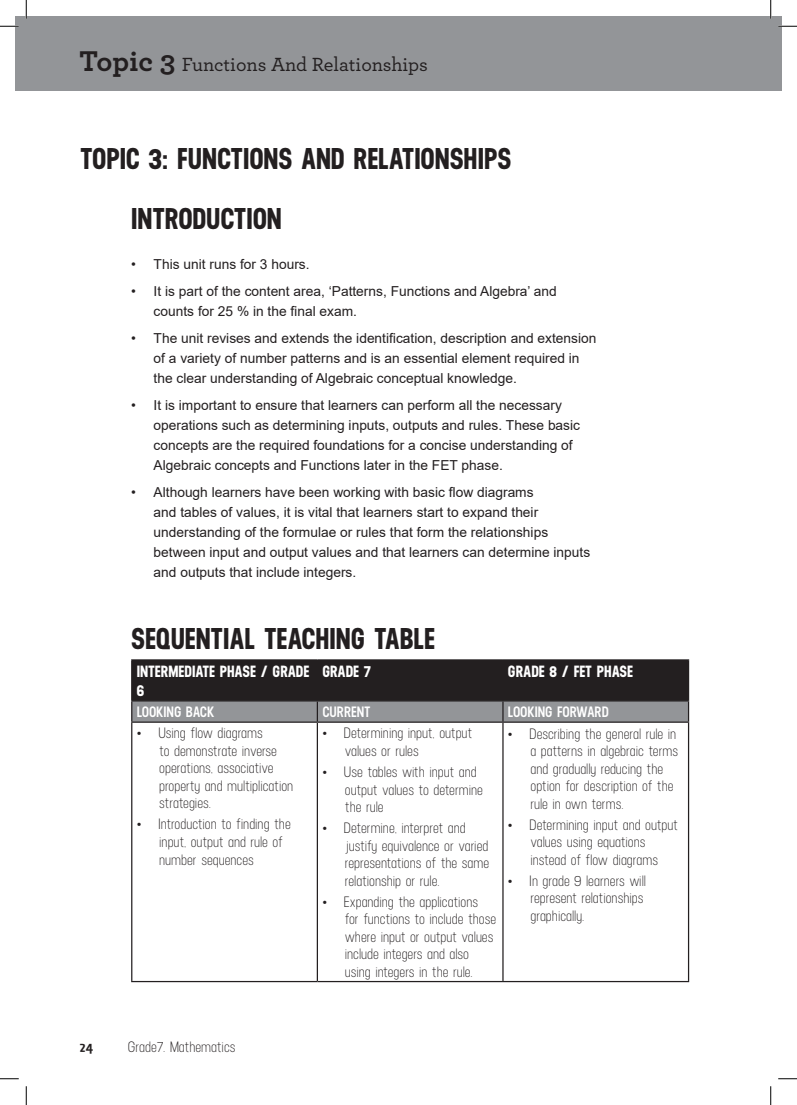
<style>
.page{position:relative;width:797px;height:1105px;background:#fff}
.page>*{position:absolute;margin:0;border:0;box-sizing:border-box;transform-origin:0 0}
.t1{font:700 30px/60px "Neusa";letter-spacing:-.005em;color:#231f20}
.t2{font:500 20px "Archer";color:#231f20}
.t3{font:700 16.25px/18.8px "Neusa";letter-spacing:-.01em;color:#fff}
.t4{font:15px/17.5px "Neusa";color:#231f20}
.t5{font:600 15px "Neusa";letter-spacing:-.01em;color:#fff}
.t6{font:700 15px "Clio C Bold";color:#231f20}
.t7{font:13.75px/20px "Arial";color:#231f20}
.s1{font-weight:700;font-size:30px}
.s2{font-weight:300}
</style>
<div class="page">
<div style="left:16px;top:16px;width:765px;height:75px;background:#939598"></div>
<hr style="left:131px;top:659px;width:186px;height:2px;background:#231f20">
<hr style="left:317px;top:659px;width:186px;height:2px;background:#231f20">
<hr style="left:503px;top:659px;width:186px;height:2px;background:#231f20">
<svg style="left:131px;top:660px;width:558px;height:61px;background:#464446"></svg>
<hr style="left:131px;top:721px;width:186px;height:2px;background:#231f20">
<hr style="left:131px;top:723px;width:1px;height:258px;background:#231f20">
<hr style="left:317px;top:721px;width:186px;height:2px;background:#231f20">
<hr style="left:317px;top:723px;width:1px;height:258px;background:#231f20">
<hr style="left:503px;top:721px;width:186px;height:2px;background:#231f20">
<hr style="left:502px;top:723px;width:1px;height:258px;background:#231f20">
<hr style="left:688px;top:723px;width:1px;height:258px;background:#231f20">
<hr style="left:131px;top:981px;width:186px;height:1px;background:#231f20">
<hr style="left:317px;top:981px;width:186px;height:1px;background:#231f20">
<hr style="left:503px;top:981px;width:186px;height:1px;background:#231f20">
<svg style="left:0;top:25px;width:19px;height:2px"></svg>
<svg style="left:778px;top:25px;width:19px;height:2px"></svg>
<svg style="left:0;top:1078px;width:19px;height:1px"></svg>
<svg style="left:778px;top:1078px;width:19px;height:1px"></svg>
<svg style="left:25px;top:0;width:2px;height:19px"></svg>
<svg style="left:25px;top:1086px;width:2px;height:19px"></svg>
<svg style="left:770px;top:0;width:1px;height:19px"></svg>
<svg style="left:770px;top:1086px;width:1px;height:19px"></svg>
<h2 class="t2" style="left:79px;top:50px;width:350px"><span class="s1">Topic 3</span> Functions And Relationships</h2>
<h1 class="t1" style="left:131px;top:127px;width:382px;text-indent:-51px">TOPIC 3: FUNCTIONS AND RELATIONSHIPS<br>INTRODUCTION</h1>
<p class="t7" style="left:131px;top:254px;width:180px">• This unit runs for 3 hours.</p>
<p class="t7" style="left:154px;top:281px;width:405px;text-indent:-22px">• It is part of the content area, ‘Patterns, Functions and Algebra’ and counts for 25 % in the final exam.</p>
<p class="t7" style="left:154px;top:328px;width:444px;text-indent:-22px">• The unit revises and extends the identification, description and extension of a variety of number patterns and is an essential element required in the clear understanding of Algebraic conceptual knowledge.</p>
<p class="t7" style="left:154px;top:395px;width:428px;text-indent:-22px">• It is important to ensure that learners can perform all the necessary operations such as determining inputs, outputs and rules. These basic concepts are the required foundations for a concise understanding of Algebraic concepts and Functions later in the FET phase.</p>
<p class="t7" style="left:154px;top:482px;width:438px;text-indent:-22px">• Although learners have been working with basic flow diagrams<br>and tables of values, it is vital that learners start to expand their understanding of the formulae or rules that form the relationships between input and output values and that learners can determine inputs and outputs that include integers.</p>
<h1 class="t1" style="left:131px;top:607px;width:305px">SEQUENTIAL TEACHING TABLE</h1>
<p class="t3" style="left:137px;top:662px;width:174px">INTERMEDIATE PHASE / GRADE<br>6</p>
<p class="t3" style="left:322px;top:662px;width:50px">GRADE 7</p>
<p class="t3" style="left:508px;top:662px;width:126px">GRADE 8 / FET PHASE</p>
<p class="t5" style="left:137px;top:702px;width:79px">LOOKING BACK</p>
<p class="t5" style="left:322px;top:702px;width:50px">CURRENT</p>
<p class="t5" style="left:508px;top:702px;width:102px">LOOKING FORWARD</p>
<p class="t4" style="left:159px;top:724px;width:135px;text-indent:-22px"><span class="s2">•</span> Using flow diagrams<br>to demonstrate inverse operations, associative property and multiplication strategies.</p>
<p class="t4" style="left:159px;top:815px;width:133px;text-indent:-22px"><span class="s2">•</span> Introduction to finding the input, output and rule of number sequences</p>
<p class="t4" style="left:345px;top:724px;width:129px;text-indent:-22px"><span class="s2">•</span> Determining input, output values or rules</p>
<p class="t4" style="left:345px;top:763px;width:140px;text-indent:-22px"><span class="s2">•</span> Use tables with input and output values to determine the rule</p>
<p class="t4" style="left:345px;top:819px;width:146px;text-indent:-22px"><span class="s2">•</span> Determine, interpret and justify equivalence or varied representations of the same relationship or rule.</p>
<p class="t4" style="left:345px;top:892px;width:153px;text-indent:-22px"><span class="s2">•</span> Expanding the applications<br>for functions to include those where input or output values include integers and also using integers in the rule.</p>
<p class="t4" style="left:530px;top:724px;width:149px;text-indent:-22px"><span class="s2">•</span> Describing the general rule in a patterns in algebraic terms and gradually reducing the option for description of the rule in own terms.</p>
<p class="t4" style="left:530px;top:815px;width:149px;text-indent:-22px"><span class="s2">•</span> Determining input and output values using equations instead of flow diagrams</p>
<p class="t4" style="left:530px;top:871px;width:117px;text-indent:-22px"><span class="s2">•</span> In grade 9 learners will represent relationships graphically.</p>
<p class="t6" style="left:79px;top:1038px;width:15px">24</p>
<p class="t4" style="left:128px;top:1037px;width:109px">Grade7. Mathematics</p>
</div>
